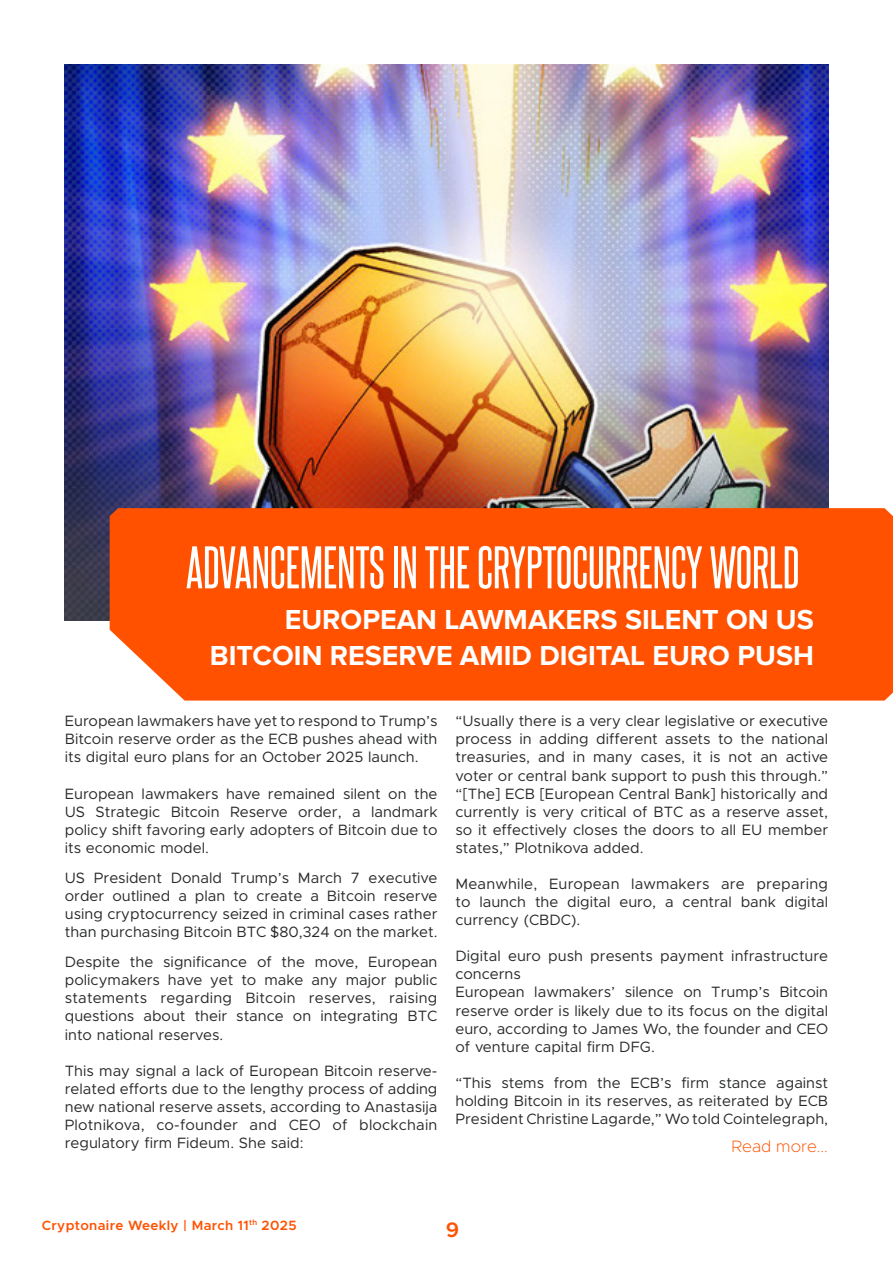
<style>
.page{position:relative;width:893px;height:1263px;background:#fff}
.page>*{position:absolute;margin:0;border:0;box-sizing:border-box;transform-origin:0 0}
.t1{font:51px "Steelfish Rg";color:#fff}
.t2{font:700 28.5px/36px "Proxima Nova";color:#fff;text-align:right}
.t3{font:600 21px "Metropolis";color:#ff5100}
.t4{font:200 16.5px "Metropolis";color:#ff5100}
.Body_paragraph{font:15px/18px "Metropolis";color:#272928;text-align:justify}
.t5{font:600 13.5px "Metropolis";letter-spacing:.025em;color:#ff5100}
</style>
<div class="page">
<img style="left:65px;top:65px;width:763px;height:556px">
<div style="left:110px;top:508px;width:783px;height:192px;background:#ff5100"></div>
<p class="t1" style="left:186px;top:531px;width:615px">ADVANCEMENTS IN THE CRYPTOCURRENCY WORLD</p>
<p class="t2" style="left:210px;top:602px;width:605px">EUROPEAN LAWMAKERS SILENT ON US<br>BITCOIN RESERVE AMID DIGITAL EURO PUSH</p>
<p class="Body_paragraph" style="left:65px;top:712px;width:374px">European lawmakers have yet to respond to Trump’s Bitcoin reserve order as the ECB pushes ahead with its digital euro plans for an October 2025 launch.</p>
<p class="Body_paragraph" style="left:65px;top:784px;width:374px">European lawmakers have remained silent on the US Strategic Bitcoin Reserve order, a landmark policy shift favoring early adopters of Bitcoin due to its economic model.</p>
<p class="Body_paragraph" style="left:65px;top:869px;width:374px">US President Donald Trump’s March 7 executive order outlined a plan to create a Bitcoin reserve using cryptocurrency seized in criminal cases rather than purchasing Bitcoin BTC $80,324 on the market.</p>
<p class="Body_paragraph" style="left:65px;top:953px;width:374px">Despite the significance of the move, European policymakers have yet to make any major public statements regarding Bitcoin reserves, raising questions about their stance on integrating BTC into national reserves.</p>
<p class="Body_paragraph" style="left:65px;top:1061px;width:374px">This may signal a lack of European Bitcoin reserve&shy;related efforts due to the lengthy process of adding new national reserve assets, according to Anastasija Plotnikova, co-founder and CEO of blockchain regulatory firm Fideum. She said:</p>
<p class="Body_paragraph" style="left:455px;top:712px;width:374px">“Usually there is a very clear legislative or executive process in adding different assets to the national treasuries, and in many cases, it is not an active voter or central bank support to push this through.”</p>
<p class="Body_paragraph" style="left:455px;top:784px;width:374px">“[The] ECB [European Central Bank] historically and currently is very critical of BTC as a reserve asset, so it effectively closes the doors to all EU member states,” Plotnikova added.</p>
<p class="Body_paragraph" style="left:455px;top:875px;width:374px">Meanwhile, European lawmakers are preparing to launch the digital euro, a central bank digital currency (CBDC).</p>
<p class="Body_paragraph" style="left:455px;top:947px;width:374px">Digital euro push presents payment infrastructure concerns</p>
<p class="Body_paragraph" style="left:455px;top:983px;width:374px">European lawmakers’ silence on Trump’s Bitcoin reserve order is likely due to its focus on the digital euro, according to James Wo, the founder and CEO of venture capital firm DFG.</p>
<p class="Body_paragraph" style="left:455px;top:1074px;width:374px">“This stems from the ECB’s firm stance against holding Bitcoin in its reserves, as reiterated by ECB President Christine Lagarde,” Wo told Cointelegraph,</p>
<p class="t4" style="left:732px;top:1136px;width:98px">Read more...</p>
<p class="t5" style="left:42px;top:1217px;width:256px">Cryptonaire Weekly | March 11<sup>th</sup> 2025</p>
<h3 class="t3" style="left:446px;top:1216px;width:15px">9</h3>
</div>
